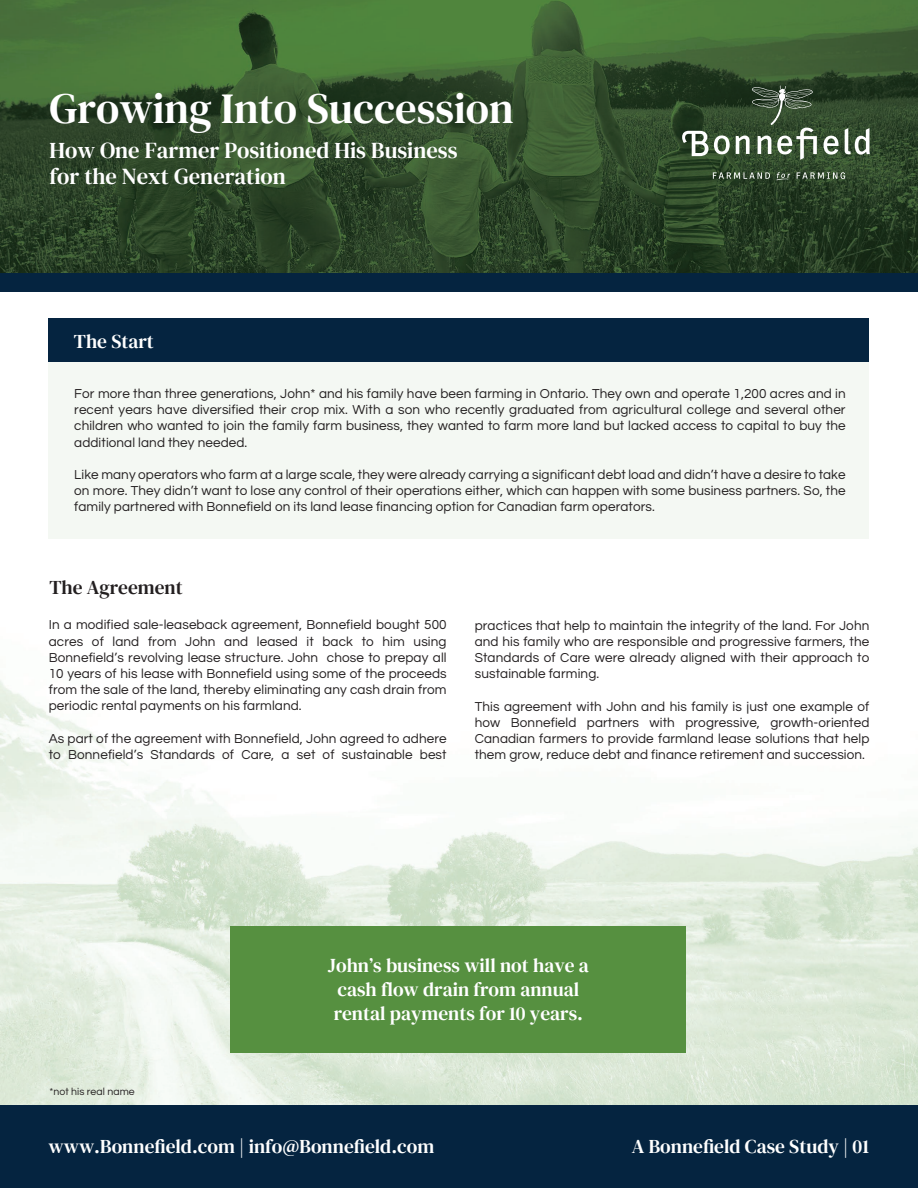
<style>
.page{position:relative;width:918px;height:1188px;background:#fff}
.page>*{position:absolute;margin:0;border:0;box-sizing:border-box;transform-origin:0 0}
.t1{font:42.9px "DM Serif Text";color:#fff}
.t2{font:22.65px/26.4px "DM Serif Text";color:#fff}
.t3{font:19.5px/24px "DM Serif Text";color:#fff}
.t4{font:19.5px "DM Serif Text";color:#231f20}
.t5{font:13.5px/16.2px "Questrial";letter-spacing:.01em;color:#231f20;text-align:justify}
.t6{font:10.5px "Questrial";letter-spacing:.005em;color:#231f20}
</style>
<div class="page">
<img style="left:0;top:318px;width:917px;height:788px">
<img style="left:0;top:0;width:918px;height:273px">
<div style="left:0;top:273px;width:918px;height:19px;background:#052440"></div>
<div style="left:0;top:1106px;width:918px;height:82px;background:#052440"></div>
<div style="left:49px;top:319px;width:820px;height:220px;background:#f4f8f3"></div>
<div style="left:49px;top:318px;width:820px;height:44px;background:#052440"></div>
<svg style="left:682px;top:86px;width:188px;height:74px;background:#485d45"></svg>
<svg style="left:713px;top:172px;width:132px;height:8px"></svg>
<div style="left:231px;top:926px;width:455px;height:126px;background:#569040"></div>
<h1 class="t1" style="left:49px;top:83px;width:466px">Growing Into Succession</h1>
<h2 class="t2" style="left:49px;top:137px;width:410px">How One Farmer Positioned His Business for the Next Generation</h2>
<h3 class="t3" style="left:74px;top:330px;width:82px">The Start</h3>
<p class="t5" style="left:74px;top:386px;width:773px">For more than three generations, John* and his family have been farming in Ontario. They own and operate 1,200 acres and in recent years have diversified their crop mix. With a son who recently graduated from agricultural college and several other children who wanted to join the family farm business, they wanted to farm more land but lacked access to capital to buy the additional land they needed.</p>
<p class="t5" style="left:74px;top:467px;width:773px">Like many operators who farm at a large scale, they were already carrying a significant debt load and didn’t have a desire to take on more. They didn’t want to lose any control of their operations either, which can happen with some business partners. So, the family partnered with Bonnefield on its land lease financing option for Canadian farm operators.</p>
<h3 class="t4" style="left:49px;top:576px;width:135px">The Agreement</h3>
<p class="t5" style="left:49px;top:617px;width:399px">In a modified sale-leaseback agreement, Bonnefield bought 500 acres of land from John and leased it back to him using Bonnefield’s revolving lease structure. John chose to prepay all 10 years of his lease with Bonnefield using some of the proceeds from the sale of the land, thereby eliminating any cash drain from periodic rental payments on his farmland.</p>
<p class="t5" style="left:49px;top:731px;width:399px">As part of the agreement with Bonnefield, John agreed to adhere to Bonnefield’s Standards of Care, a set of sustainable best</p>
<p class="t5" style="left:475px;top:617px;width:396px">practices that help to maintain the integrity of the land. For John and his family who are responsible and progressive farmers, the Standards of Care were already aligned with their approach to sustainable farming.</p>
<p class="t5" style="left:475px;top:698px;width:396px">This agreement with John and his family is just one example of how Bonnefield partners with progressive, growth-oriented Canadian farmers to provide farmland lease solutions that help them grow, reduce debt and finance retirement and succession.</p>
<p class="t6" style="left:49px;top:1086px;width:87px">*not his real name</p>
<h3 class="t3" style="left:328px;top:953px;width:262px">John’s business will not have a cash flow drain from annual rental payments for 10 years.</h3>
<h3 class="t3" style="left:49px;top:1135px;width:387px">www.Bonnefield.com | info@Bonnefield.com</h3>
<h3 class="t3" style="left:632px;top:1135px;width:239px">A Bonnefield Case Study | 01</h3>
</div>
